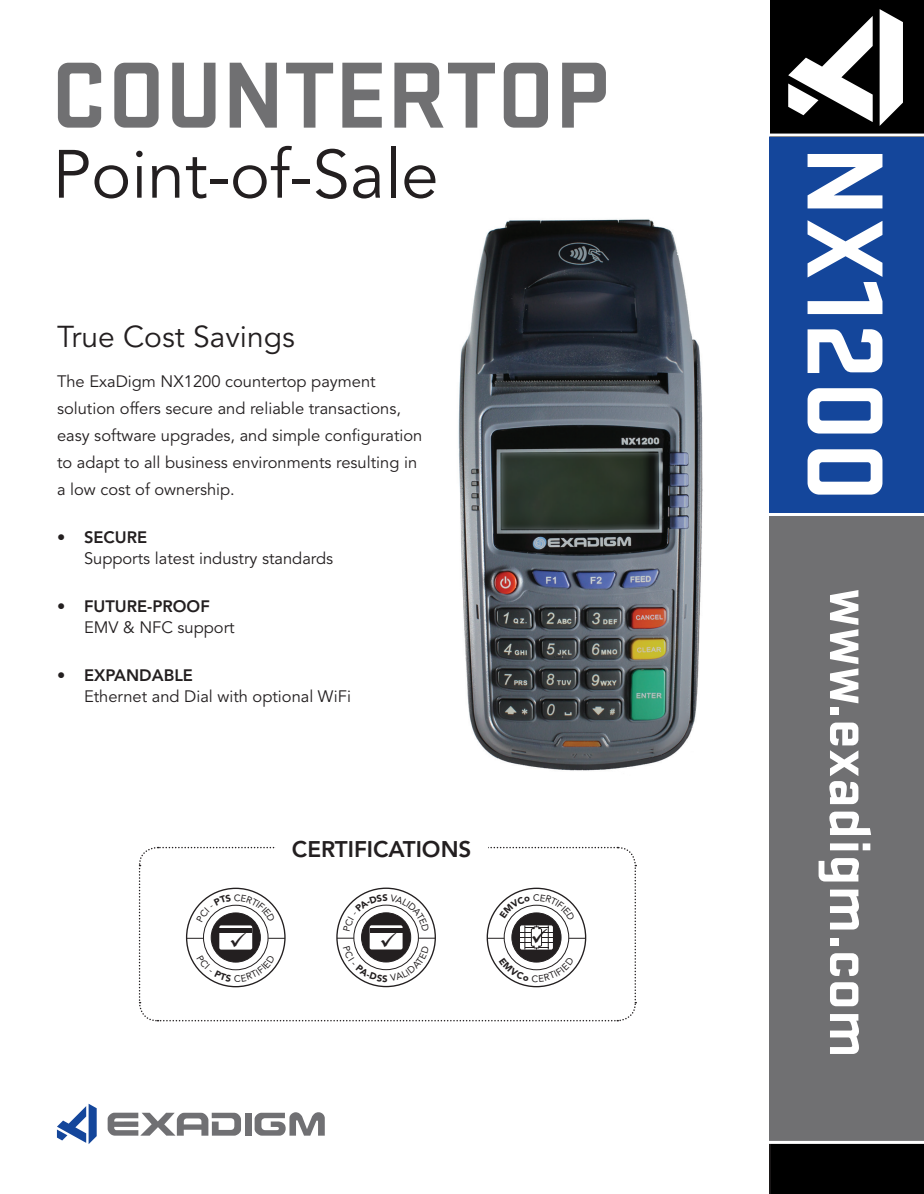
<style>
.page{position:relative;width:924px;height:1194px;background:#fff}
.page>*{position:absolute;margin:0;border:0;box-sizing:border-box;transform-origin:0 0}
.t1{font:700 112.5px "Stratum 1";color:#fff}
.t2{font:700 97.5px "Stratum 1";color:#707072}
.t3{font:67.5px "Avenir";color:#231f20}
.t4{font:700 60px "Stratum 1";color:#fff}
.t5{font:30px "Avenir";color:#231f20}
.t6{font:800 22.5px "Avenir";color:#231f20}
.t7{font:16.5px/27px "Avenir";color:#231f20}
.s1{font-weight:800}
</style>
<div class="page">
<div style="left:770px;top:510px;width:154px;height:632px;background:#707072"></div>
<div style="left:770px;top:136px;width:154px;height:378px;background:#14469b"></div>
<div style="left:770px;top:0;width:154px;height:137px;background:#000"></div>
<svg style="left:880px;top:9px;width:23px;height:117px;background:#d6d6d6"></svg>
<svg style="left:788px;top:16px;width:85px;height:106px"></svg>
<div style="left:769px;top:1144px;width:155px;height:50px;background:#000"></div>
<img style="left:458px;top:219px;width:245px;height:552px">
<div style="left:245px;top:1113px;width:7px;height:23px;background:#707073"></div>
<svg style="left:255px;top:1112px;width:70px;height:24px"></svg>
<svg style="left:108px;top:1113px;width:133px;height:23px"></svg>
<svg style="left:57px;top:1104px;width:40px;height:40px"></svg>
<hr style="left:762px;top:513px;width:162px;height:3px;background:#fff">
<hr style="left:765px;top:1141px;width:159px;height:3px;background:#fff">
<hr style="left:759px;top:134px;width:165px;height:3px;background:#fff">
<svg style="left:138px;top:846px;width:499px;height:176px"></svg>
<p class="t2" style="left:51px;top:28px;width:559px">COUNTERTOP</p>
<p class="t3" style="left:52px;top:136px;width:388px">Point-of-Sale</p>
<p class="t5" style="left:57px;top:319px;width:239px">True Cost Savings</p>
<p class="t7" style="left:57px;top:369px;width:367px">The ExaDigm NX1200 countertop payment solution offers secure and reliable transactions, easy software upgrades, and simple configuration to adapt to all business environments resulting in a low cost of ownership.</p>
<p class="t7" style="left:84px;top:528px;width:251px;line-height:21px;text-indent:-27px"><span class="s1">• SECURE<br></span>Supports latest industry standards</p>
<p class="t7" style="left:84px;top:597px;width:152px;line-height:21px;text-indent:-27px"><span class="s1">• FUTURE-PROOF<br></span>EMV &amp; NFC support</p>
<p class="t7" style="left:84px;top:666px;width:269px;line-height:21px;text-indent:-27px"><span class="s1">• EXPANDABLE<br></span>Ethernet and Dial with optional WiFi</p>
<p class="t6" style="left:292px;top:836px;width:181px">CERTIFICATIONS</p>
<p class="t1" style="left:923px;top:146px;width:358px;rotate:90deg">NX1200</p>
<p class="t4" style="left:891px;top:588px;width:471px;rotate:90deg">www.exadigm.com</p>
</div>
